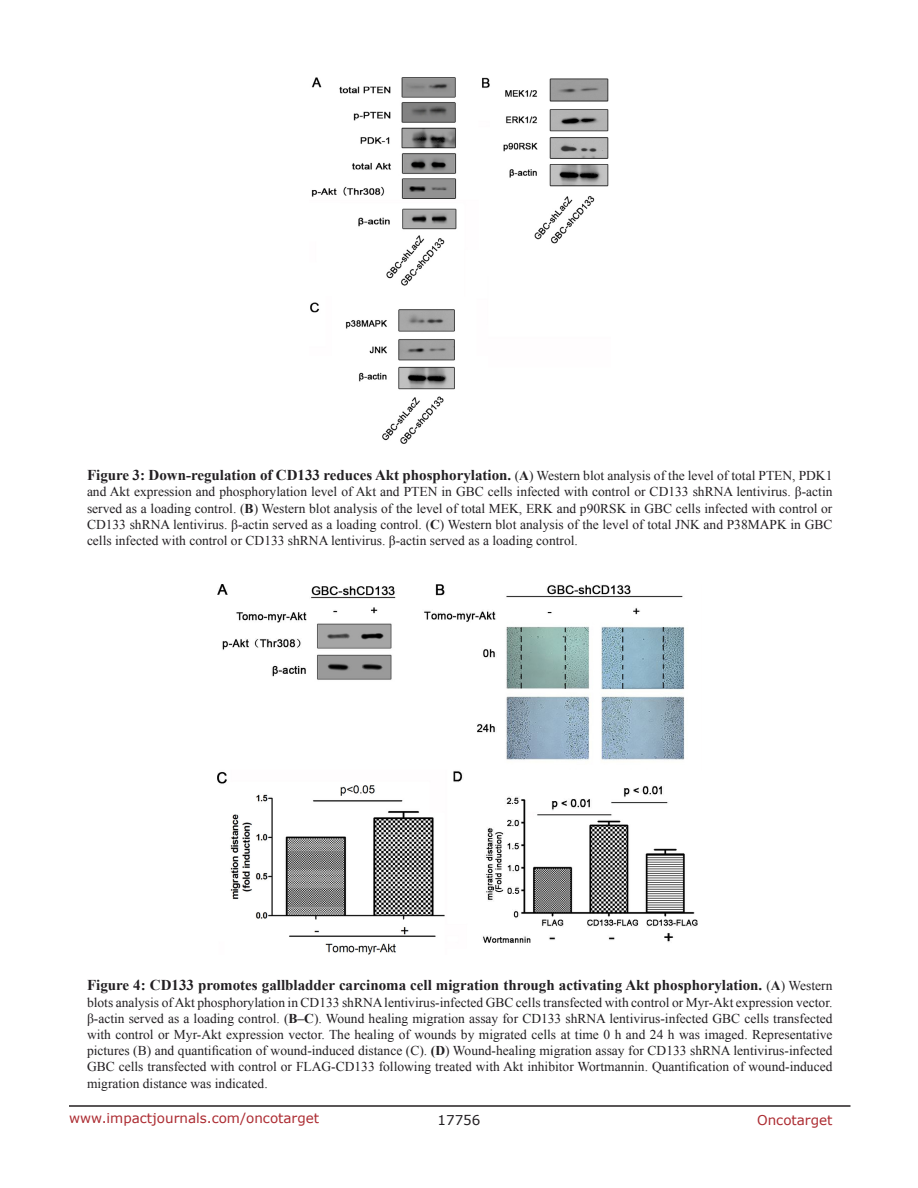
<style>
.page{position:relative;width:918px;height:1188px;background:#fff}
.page>*{position:absolute;margin:0;border:0;box-sizing:border-box;transform-origin:0 0}
.FigureText{font:700 15px "Times New Roman";color:#221f22}
.FigureText-2{font:13.5px/16.2px "Times New Roman";color:#221f22;text-align:justify}
.t1{font:13.5px "Verdana";color:#ac2b31}
.t2{font:13.5px "Verdana";color:#221f22}
.s1{font-weight:400;font-size:13.5px}
.s2{font-size:13.5px}
.s3{font-weight:700}
</style>
<div class="page">
<hr style="left:69px;top:1105px;width:781px;height:2px;background:#231f20">
<img style="left:310px;top:77px;width:299px;height:367px">
<img style="left:218px;top:585px;width:480px;height:370px">
<p class="FigureText" style="left:87px;top:465px;width:747px">Figure 3: Down-regulation of CD133 reduces Akt phosphorylation. <span class="s1">(</span><span class="s2">A</span><span class="s1">) Western blot analysis of the level of total PTEN, PDK1</span></p>
<p class="FigureText-2" style="left:87px;top:484px;width:747px">and Akt expression and phosphorylation level of Akt and PTEN in GBC cells infected with control or CD133 shRNA lentivirus. β-actin served as a loading control. (<span class="s3">B</span>) Western blot analysis of the level of total MEK, ERK and p90RSK in GBC cells infected with control or CD133 shRNA lentivirus. β-actin served as a loading control. (<span class="s3">C</span>) Western blot analysis of the level of total JNK and P38MAPK in GBC cells infected with control or CD133 shRNA lentivirus. β-actin served as a loading control.</p>
<p class="FigureText" style="left:87px;top:975px;width:747px">Figure 4: CD133 promotes gallbladder carcinoma cell migration through activating Akt phosphorylation. <span class="s1">(</span><span class="s2">A</span><span class="s1">) Western</span></p>
<p class="FigureText-2" style="left:87px;top:994px;width:747px">blots analysis of Akt phosphorylation in CD133 shRNA lentivirus-infected GBC cells transfected with control or Myr-Akt expression vector. β-actin served as a loading control. (<span class="s3">B–C</span>). Wound healing migration assay for CD133 shRNA lentivirus-infected GBC cells transfected with control or Myr-Akt expression vector. The healing of wounds by migrated cells at time 0 h and 24 h was imaged. Representative pictures (B) and quantification of wound-induced distance (C). <span class="s3">(D</span>) Wound-healing migration assay for CD133 shRNA lentivirus-infected GBC cells transfected with control or FLAG-CD133 following treated with Akt inhibitor Wortmannin. Quantification of wound-induced migration distance was indicated.</p>
<p class="t1" style="left:69px;top:1109px;width:252px">www.impactjournals.com/oncotarget</p>
<p class="t2" style="left:438px;top:1111px;width:44px">17756</p>
<p class="t1" style="left:757px;top:1111px;width:77px">Oncotarget</p>
</div>
